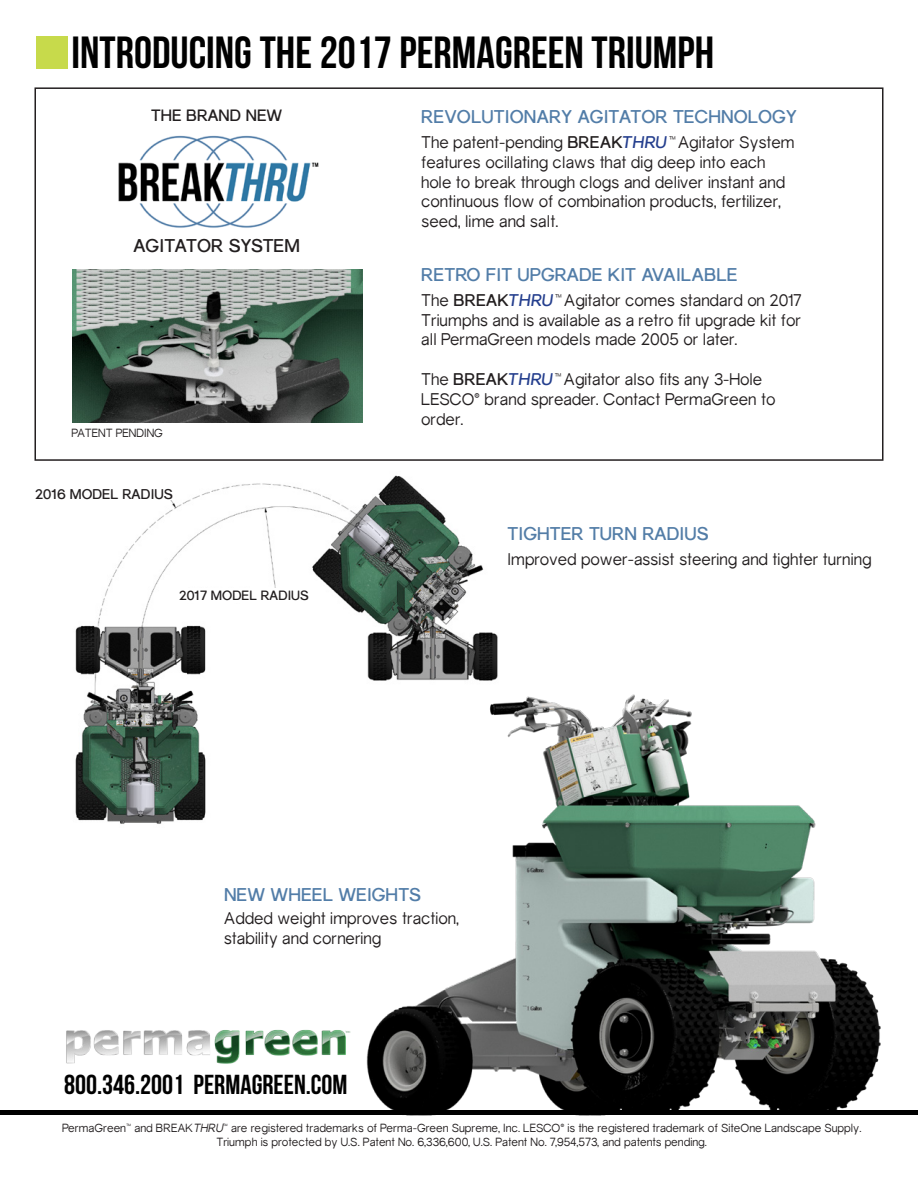
<style>
.page{position:relative;width:918px;height:1188px;background:#fff}
.page>*{position:absolute;margin:0;border:0;box-sizing:border-box;transform-origin:0 0}
.t1{font:700 45px "Bebas Neue";color:#000}
.t2{font:700 27.45px "Bebas Neue";color:#000}
.t3{font:700 18px "Gravity";color:#527da8}
.t4{font:700 18px "Gravity";color:#537da7}
.t5{font:700 18px "Gravity";letter-spacing:-.005em;color:#231f20}
.t6{font:16.5px/19.8px "Gravity";color:#231f20}
.t7{font:700 16.05px "Gravity";color:#231f20}
.t8{font:700 13.8px "Gravity";letter-spacing:-.005em;color:#231f20}
.t9{font:700 13.05px "Gravity";letter-spacing:-.005em;color:#231f20}
.t10{font:11.55px/13.8px "Gravity";color:#231f20;text-align:center}
.s1{font-weight:700}
.s2{font-weight:700;font-style:italic;color:#253f8e}
.s3{font-style:italic}
</style>
<div class="page">
<img style="left:75px;top:475px;width:423px;height:349px">
<div style="left:35px;top:488px;width:140px;height:11px;background:#fff"></div>
<div style="left:179px;top:588px;width:130px;height:14px;background:#fff"></div>
<img style="left:118px;top:135px;width:201px;height:93px">
<div style="left:36px;top:36px;width:31px;height:32px;background:#c7da4b"></div>
<img style="left:72px;top:269px;width:290px;height:154px">
<img style="left:358px;top:684px;width:540px;height:432px">
<img style="left:66px;top:1029px;width:285px;height:35px">
<hr style="left:0;top:1110px;width:918px;height:4px;background:#000">
<div style="left:34px;top:87px;width:850px;height:374px;border:2px solid #231f20"></div>
<p class="t1" style="left:72px;top:28px;width:644px">INTRODUCING THE 2017 PERMAGREEN TRIUMPH</p>
<p class="t7" style="left:151px;top:106px;width:133px">THE BRAND NEW</p>
<p class="t5" style="left:133px;top:235px;width:168px">AGITATOR SYSTEM</p>
<p class="t10" style="left:72px;top:426px;width:93px">PATENT PENDING</p>
<p class="t8" style="left:35px;top:485px;width:139px">2016 MODEL RADIUS</p>
<p class="t9" style="left:179px;top:587px;width:131px">2017 MODEL RADIUS</p>
<p class="t3" style="left:421px;top:105px;width:377px">REVOLUTIONARY AGITATOR TECHNOLOGY</p>
<p class="t6" style="left:421px;top:132px;width:375px">The patent-pending <span class="s1">BREAK</span><span class="s2">THRU</span>™Agitator System features ocillating claws that dig deep into each hole to break through clogs and deliver instant and continuous flow of combination products, fertilizer, seed, lime and salt.</p>
<p class="t3" style="left:421px;top:263px;width:318px">RETRO FIT UPGRADE KIT AVAILABLE</p>
<p class="t6" style="left:421px;top:290px;width:382px;text-align:justify">The <span class="s1">BREAK</span><span class="s2">THRU</span>™Agitator comes standard on 2017<br>Triumphs and is available as a retro fit upgrade kit for all PermaGreen models made 2005 or later.</p>
<p class="t6" style="left:421px;top:369px;width:356px">The <span class="s1">BREAK</span><span class="s2">THRU</span>™Agitator also fits any 3-Hole<br>LESCO® brand spreader. Contact PermaGreen to order.</p>
<p class="t4" style="left:508px;top:523px;width:203px">TIGHTER TURN RADIUS</p>
<p class="t6" style="left:508px;top:550px;width:365px">Improved power-assist steering and tighter turning</p>
<p class="t3" style="left:224px;top:883px;width:199px">NEW WHEEL WEIGHTS</p>
<p class="t6" style="left:224px;top:908px;width:237px">Added weight improves traction, stability and cornering</p>
<p class="t2" style="left:64px;top:1069px;width:285px">800.346.2001 PERMAGREEN.COM</p>
<p class="t10" style="left:62px;top:1121px;width:801px">PermaGreen™ and BREAK<span class="s3">THRU</span>™ are registered trademarks of Perma-Green Supreme, Inc. LESCO® is the registered trademark of SiteOne Landscape Supply.<br>Triumph is protected by U.S. Patent No. 6,336,600, U.S. Patent No. 7,954,573, and patents pending.</p>
</div>
